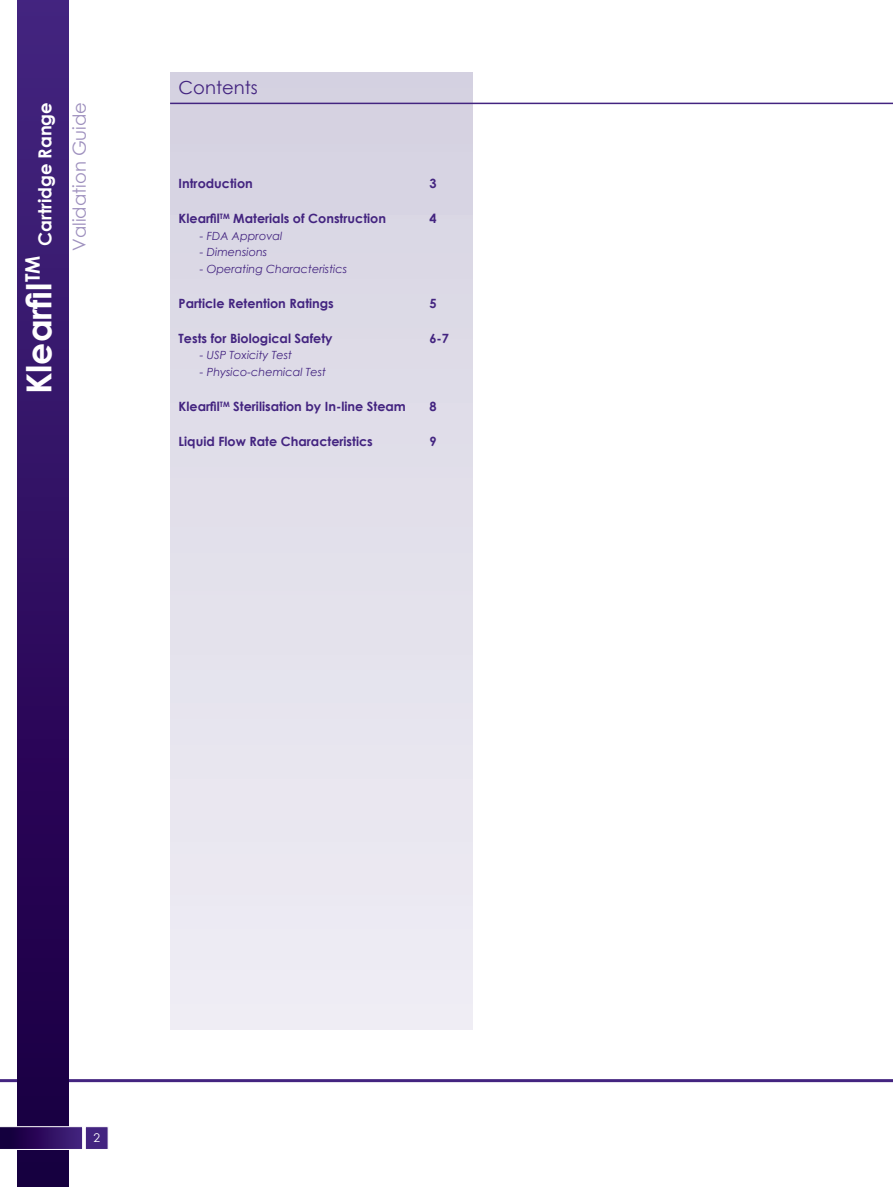
<style>
.page{position:relative;width:893px;height:1187px;background:#fff}
.page>*{position:absolute;margin:0;border:0;box-sizing:border-box;transform-origin:0 0}
.t1{font:700 34.5px "Century Gothic";color:#fff}
.Title_Header{font:18px "Century Gothic";color:#9e90be}
.t2{font:700 18px "Century Gothic";color:#fff}
.Title_Header-2{font:18px "Century Gothic";color:#432480}
.Contents_Sub_Header{font:700 12.75px "Century Gothic";color:#432480}
.t3{font:12px "Century Gothic";color:#fff}
.Contents_Body{font:italic 11.25px "Century Gothic";color:#432480}
</style>
<div class="page">
<div style="left:170px;top:72px;width:302px;height:957px;background:linear-gradient(to right,#e2e0eb,#e2e0eb)"></div>
<hr style="left:0;top:1078px;width:893px;height:3px;background:#432480">
<div style="left:17px;top:0;width:51px;height:1186px;background:linear-gradient(to bottom,#442480,#190040)"></div>
<svg style="left:0;top:1125px;width:109px;height:25px;background:#4d3378"></svg>
<hr style="left:170px;top:103px;width:723px;height:1px;background:#432480">
<p class="t2" style="left:31px;top:246px;width:145px;rotate:-90deg">Cartridge Range</p>
<p class="Title_Header" style="left:67px;top:251px;width:150px;rotate:-90deg">Validation Guide</p>
<p class="t1" style="left:13px;top:394px;width:140px;rotate:-90deg">Klearfil<sup>TM</sup></p>
<p class="Title_Header-2" style="left:179px;top:75px;width:81px">Contents</p>
<p class="Contents_Sub_Header" style="left:179px;top:174px;width:76px">Introduction</p>
<p class="Contents_Sub_Header" style="left:429px;top:174px;width:9px">3</p>
<p class="Contents_Sub_Header" style="left:179px;top:209px;width:209px">Klearfil<sup>TM</sup> Materials of Construction</p>
<p class="Contents_Sub_Header" style="left:429px;top:209px;width:9px">4</p>
<p class="Contents_Body" style="left:200px;top:228px;width:84px">- FDA Approval</p>
<p class="Contents_Body" style="left:200px;top:244px;width:69px">- Dimensions</p>
<p class="Contents_Body" style="left:200px;top:261px;width:149px">- Operating Characteristics</p>
<p class="Contents_Sub_Header" style="left:179px;top:293px;width:157px">Particle Retention Ratings</p>
<p class="Contents_Sub_Header" style="left:429px;top:293px;width:9px">5</p>
<p class="Contents_Sub_Header" style="left:179px;top:328px;width:156px">Tests for Biological Safety</p>
<p class="Contents_Sub_Header" style="left:429px;top:328px;width:21px">6-7</p>
<p class="Contents_Body" style="left:200px;top:347px;width:94px">- USP Toxicity Test</p>
<p class="Contents_Body" style="left:200px;top:364px;width:128px">- Physico-chemical Test</p>
<p class="Contents_Sub_Header" style="left:179px;top:396px;width:229px">Klearfil<sup>TM</sup> Sterilisation by In-line Steam</p>
<p class="Contents_Sub_Header" style="left:429px;top:396px;width:9px">8</p>
<p class="Contents_Sub_Header" style="left:179px;top:431px;width:196px">Liquid Flow Rate Characteristics</p>
<p class="Contents_Sub_Header" style="left:429px;top:431px;width:9px">9</p>
<p class="t3" style="left:93px;top:1129px;width:8px">2</p>
</div>
